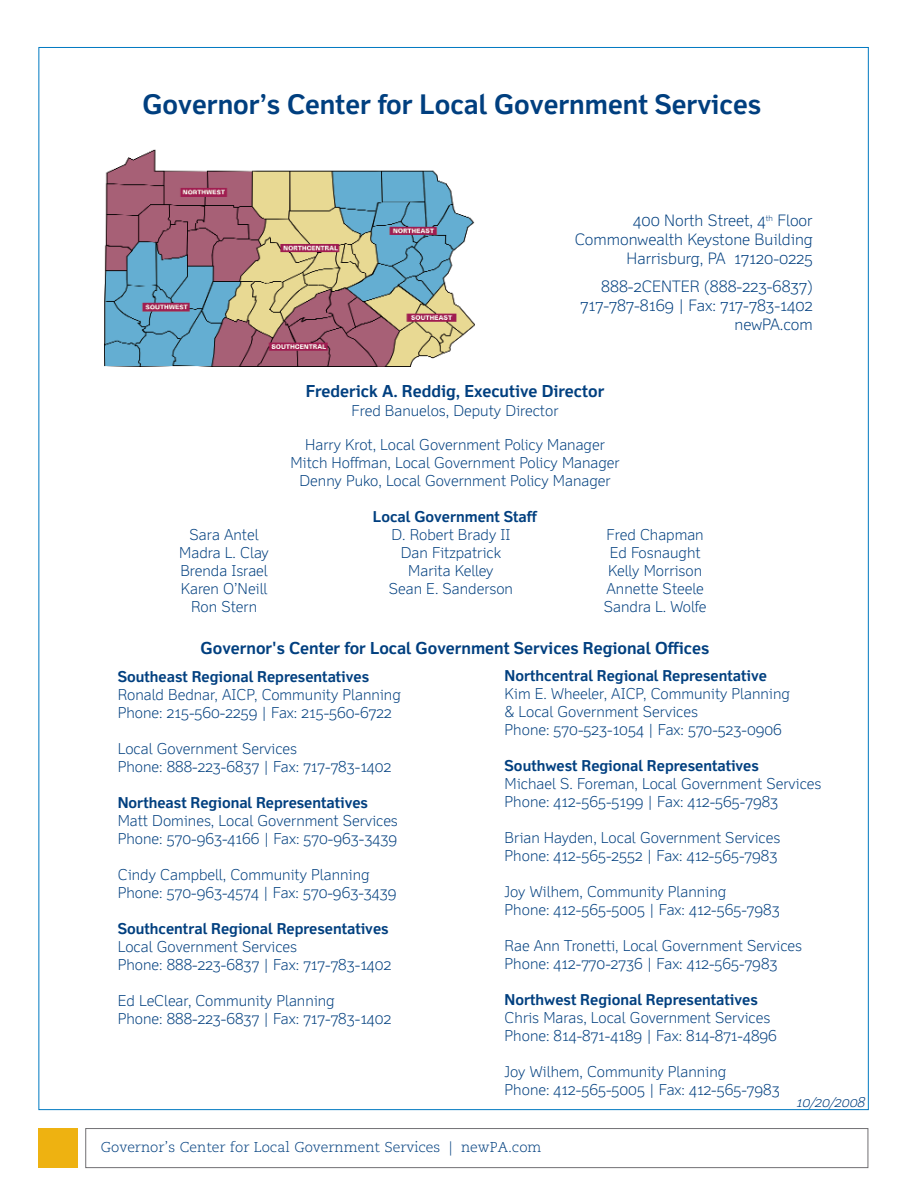
<style>
.page{position:relative;width:918px;height:1188px;background:#fff}
.page>*{position:absolute;margin:0;border:0;box-sizing:border-box;transform-origin:0 0}
.t1{font:700 27px "Felbridge";color:#003f7f}
.t2{font:700 16.5px "Felbridge";color:#003f7f}
.t3{font:300 15.75px/18.9px "Felbridge";color:#003f7f;text-align:right}
.t4{font:300 15px/18px "Felbridge";color:#003f7f}
.t5{font:700 15px "Felbridge";color:#003f7f}
.t6{font:300 14.25px "Caecilia LT";color:#003f7f}
.t7{font:italic 300 13.5px "Felbridge";color:#003f7f}
</style>
<div class="page">
<div style="left:39px;top:1128px;width:39px;height:40px;background:#eeb211"></div>
<div style="left:86px;top:1128px;width:782px;height:40px;border:1px solid #717073"></div>
<img style="left:104px;top:150px;width:370px;height:216px">
<h1 class="t1" style="left:142px;top:95px;width:620px">Governor’s Center for Local Government Services</h1>
<p class="t3" style="left:575px;top:213px;width:240px">400 North Street, 4<sup>th</sup> Floor<br>Commonwealth Keystone Building<br>Harrisburg, PA 17120-0225</p>
<p class="t3" style="left:581px;top:279px;width:234px">888-2CENTER (888-223-6837)<br>717-787-8169 | Fax: 717-783-1402 newPA.com</p>
<p class="t2" style="left:306px;top:385px;width:300px">Frederick A. Reddig, Executive Director</p>
<p class="t4" style="left:352px;top:403px;width:208px">Fred Banuelos, Deputy Director</p>
<p class="t4" style="left:290px;top:437px;width:331px;text-align:center">Harry Krot, Local Government Policy Manager<br>Mitch Hoffman, Local Government Policy Manager<br>Denny Puko, Local Government Policy Manager</p>
<p class="t5" style="left:373px;top:511px;width:166px">Local Government Staff</p>
<p class="t4" style="left:190px;top:527px;width:71px">Sara Antel</p>
<p class="t4" style="left:391px;top:527px;width:121px">D. Robert Brady II</p>
<p class="t4" style="left:607px;top:527px;width:99px">Fred Chapman</p>
<p class="t4" style="left:179px;top:545px;width:91px">Madra L. Clay</p>
<p class="t4" style="left:401px;top:545px;width:102px">Dan Fitzpatrick</p>
<p class="t4" style="left:610px;top:545px;width:92px">Ed Fosnaught</p>
<p class="t4" style="left:180px;top:563px;width:89px">Brenda Israel</p>
<p class="t4" style="left:408px;top:563px;width:87px">Marita Kelley</p>
<p class="t4" style="left:608px;top:563px;width:96px">Kelly Morrison</p>
<p class="t4" style="left:181px;top:581px;width:88px">Karen O’Neill</p>
<p class="t4" style="left:389px;top:581px;width:126px">Sean E. Sanderson</p>
<p class="t4" style="left:607px;top:581px;width:99px">Annette Steele</p>
<p class="t4" style="left:191px;top:599px;width:68px">Ron Stern</p>
<p class="t4" style="left:604px;top:599px;width:104px">Sandra L. Wolfe</p>
<p class="t2" style="left:201px;top:642px;width:510px">Governor's Center for Local Government Services Regional Offices</p>
<p class="t5" style="left:118px;top:671px;width:253px">Southeast Regional Representatives</p>
<p class="t4" style="left:118px;top:687px;width:285px">Ronald Bednar, AICP, Community Planning<br>Phone: 215-560-2259 | Fax: 215-560-6722</p>
<p class="t4" style="left:118px;top:741px;width:275px">Local Government Services<br>Phone: 888-223-6837 | Fax: 717-783-1402</p>
<p class="t5" style="left:118px;top:797px;width:252px">Northeast Regional Representatives</p>
<p class="t4" style="left:118px;top:813px;width:282px">Matt Domines, Local Government Services<br>Phone: 570-963-4166 | Fax: 570-963-3439</p>
<p class="t4" style="left:118px;top:867px;width:280px">Cindy Campbell, Community Planning<br>Phone: 570-963-4574 | Fax: 570-963-3439</p>
<p class="t5" style="left:118px;top:923px;width:272px">Southcentral Regional Representatives</p>
<p class="t4" style="left:118px;top:939px;width:275px">Local Government Services<br>Phone: 888-223-6837 | Fax: 717-783-1402</p>
<p class="t4" style="left:118px;top:993px;width:275px">Ed LeClear, Community Planning<br>Phone: 888-223-6837 | Fax: 717-783-1402</p>
<p class="t5" style="left:505px;top:670px;width:264px">Northcentral Regional Representative</p>
<p class="t4" style="left:505px;top:686px;width:287px">Kim E. Wheeler, AICP, Community Planning &amp; Local Government Services<br>Phone: 570-523-1054 | Fax: 570-523-0906</p>
<p class="t5" style="left:505px;top:760px;width:256px">Southwest Regional Representatives</p>
<p class="t4" style="left:505px;top:776px;width:318px">Michael S. Foreman, Local Government Services<br>Phone: 412-565-5199 | Fax: 412-565-7983</p>
<p class="t4" style="left:505px;top:830px;width:277px">Brian Hayden, Local Government Services<br>Phone: 412-565-2552 | Fax: 412-565-7983</p>
<p class="t4" style="left:505px;top:884px;width:277px">Joy Wilhem, Community Planning<br>Phone: 412-565-5005 | Fax: 412-565-7983</p>
<p class="t4" style="left:505px;top:938px;width:299px">Rae Ann Tronetti, Local Government Services<br>Phone: 412-770-2736 | Fax: 412-565-7983</p>
<p class="t5" style="left:505px;top:994px;width:255px">Northwest Regional Representatives</p>
<p class="t4" style="left:505px;top:1010px;width:274px">Chris Maras, Local Government Services<br>Phone: 814-871-4189 | Fax: 814-871-4896</p>
<p class="t4" style="left:505px;top:1064px;width:277px">Joy Wilhem, Community Planning<br>Phone: 412-565-5005 | Fax: 412-565-7983</p>
<p class="t7" style="left:796px;top:1097px;width:73px">10/20/2008</p>
<p class="t6" style="left:101px;top:1139px;width:442px">Governor’s Center for Local Government Services | newPA.com</p>
</div>
